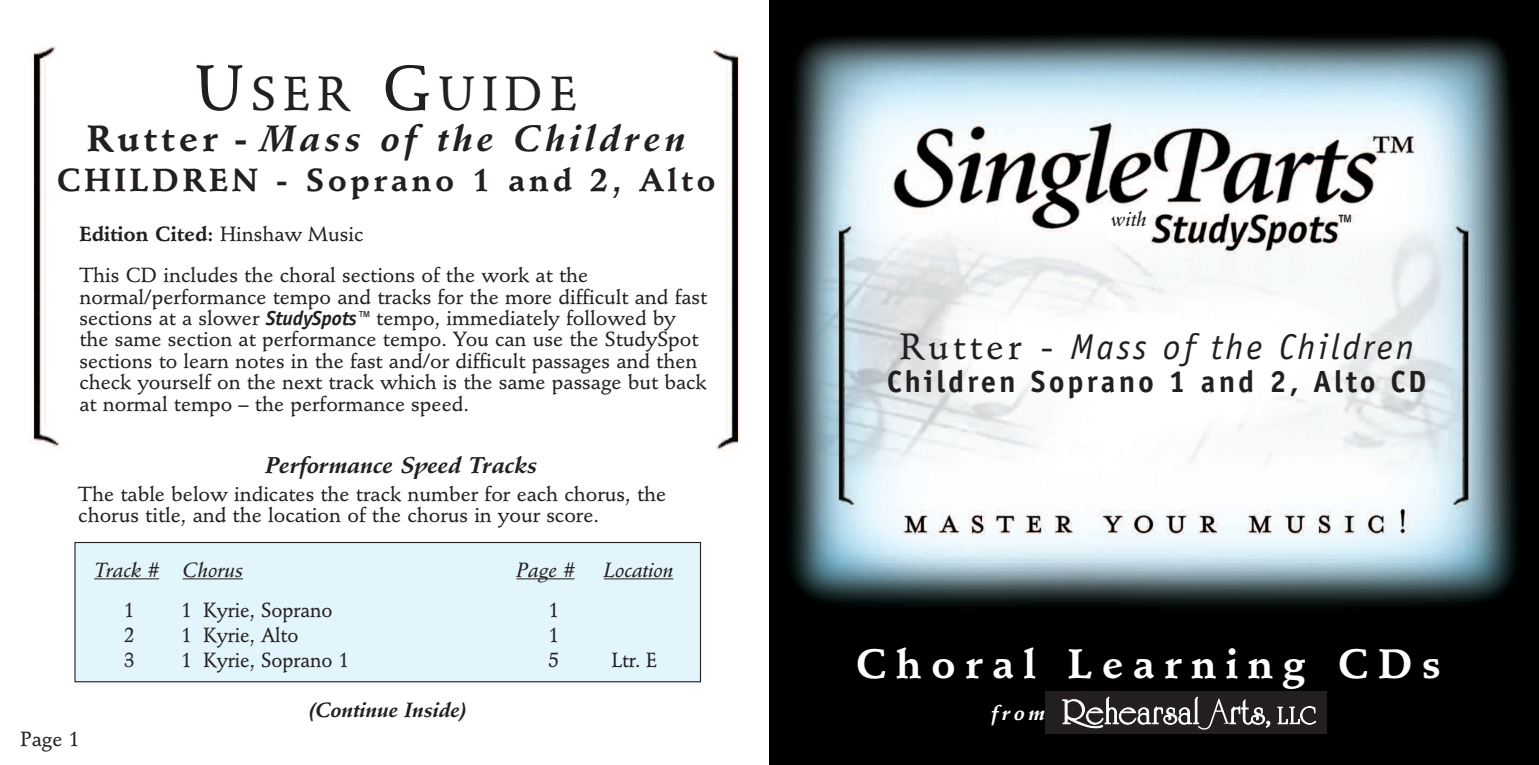
<style>
.page{position:relative;width:1539px;height:765px;background:#fff}
.page>*{position:absolute;margin:0;border:0;box-sizing:border-box;transform-origin:0 0}
.t1{font:500 47.25px "Stempel Schneidler";letter-spacing:.15em;color:#231f20}
.t2{font:700 40.5px "Stempel Schneidler";letter-spacing:.235em;color:#fff}
.t3{font:italic 36px "Officina Sans";letter-spacing:.085em;color:#231f20}
.t4{font:italic 700 36px "Stempel Schneidler";letter-spacing:.12em;color:#231f20}
.t5{font:700 31.5px "Officina Sans";letter-spacing:.105em;color:#231f20}
.t6{font:700 31.5px "Stempel Schneidler";letter-spacing:.12em;color:#231f20}
.t7{font:italic 700 22.5px "Stempel Schneidler";color:#231f20}
.t8{font:500 20.25px/21.4px "Stempel Schneidler";color:#231f20}
.t9{font:500 20.25px "Stempel Schneidler";color:#231f20;scale:.95 1}
.t10{font:italic 20.25px "Stempel Schneidler Med";color:#231f20}
.t11{font:italic 700 20.25px "Stempel Schneidler";color:#231f20}
.t12{font:italic 700 20.25px "Stempel Schneidler";color:#fff}
.s1{font-size:63px}
.s2{font-style:normal}
.s3{font-weight:700}
.s4{font-family:"Officina Sans";font-weight:700;font-style:italic}
.s5{font-family:"Stempel Schneidler";font-weight:500;font-style:normal}
</style>
<div class="page">
<img style="left:770px;top:0;width:769px;height:764px">
<div style="left:1045px;top:690px;width:282px;height:43px;background:#231f20"></div>
<svg style="left:1063px;top:696px;width:207px;height:33px"></svg>
<svg style="left:1278px;top:706px;width:38px;height:18px"></svg>
<div style="left:75px;top:542px;width:626px;height:139px;background:#e2f4fc"></div>
<div style="left:74px;top:541px;width:627px;height:141px;border:1px solid #231f20"></div>
<img style="left:711px;top:48px;width:31px;height:402px">
<img style="left:30px;top:45px;width:31px;height:403px">
<hr style="left:94px;top:578px;width:65px;height:1px;background:#231f20">
<hr style="left:183px;top:578px;width:60px;height:1px;background:#231f20">
<hr style="left:517px;top:578px;width:58px;height:1px;background:#231f20">
<hr style="left:604px;top:578px;width:69px;height:1px;background:#231f20">
<h1 class="t1" style="left:195px;top:74px;width:384px"><span class="s1">U</span>SER <span class="s1">G</span>UIDE</h1>
<h3 class="t4" style="left:87px;top:123px;width:600px"><span class="s2">Rutter -</span> Mass of the Children</h3>
<h3 class="t6" style="left:57px;top:167px;width:660px">CHILDREN - Soprano 1 and 2, Alto</h3>
<p class="t8" style="left:79px;top:215px;width:510px;line-height:41.6px"><span class="s3">Edition Cited:</span> Hinshaw Music<br>This CD includes the choral sections of the work at the</p>
<p class="t8" style="left:79px;top:288px;width:629px">normal/performance tempo and tracks for the more difficult and fast sections at a slower <span class="s4">StudySpots™</span> tempo, immediately followed by the same section at performance tempo. You can use the StudySpot sections to learn notes in the fast and/or difficult passages and then check yourself on the next track which is the same passage but back at normal tempo – the performance speed.</p>
<p class="t7" style="left:266px;top:455px;width:273px">Performance Speed Tracks</p>
<p class="t8" style="left:78px;top:485px;width:589px">The table below indicates the track number for each chorus, the chorus title, and the location of the chorus in your score.</p>
<p class="t10" style="left:94px;top:561px;width:150px">Track # Chorus</p>
<p class="t10" style="left:517px;top:561px;width:59px">Page #</p>
<p class="t10" style="left:604px;top:561px;width:71px">Location</p>
<p class="t9" style="left:124px;top:601px;width:13px">1</p>
<p class="t9" style="left:181px;top:601px;width:161px">1 Kyrie, Soprano</p>
<p class="t9" style="left:548px;top:601px;width:13px">1</p>
<p class="t9" style="left:124px;top:626px;width:13px">2</p>
<p class="t9" style="left:181px;top:626px;width:125px">1 Kyrie, Alto</p>
<p class="t9" style="left:548px;top:626px;width:13px">1</p>
<p class="t9" style="left:124px;top:651px;width:13px">3</p>
<p class="t9" style="left:181px;top:651px;width:179px">1 Kyrie, Soprano 1</p>
<p class="t9" style="left:548px;top:651px;width:13px">5</p>
<p class="t9" style="left:612px;top:651px;width:50px">Ltr. E</p>
<p class="t8" style="left:20px;top:730px;width:61px">Page 1</p>
<p class="t11" style="left:308px;top:701px;width:160px">(Continue Inside)</p>
<p class="t10" style="left:1111px;top:211px;width:37px">with</p>
<h3 class="t3" style="left:900px;top:332px;width:515px"><span class="s5">Rutter</span> <span class="s2">-</span> Mass of the Children</h3>
<h3 class="t5" style="left:887px;top:363px;width:541px">Children Soprano 1 and 2, Alto CD</h3>
<h2 class="t2" style="left:856px;top:647px;width:587px">Choral Learning CDs</h2>
<p class="t12" style="left:991px;top:704px;width:55px">from</p>
</div>
